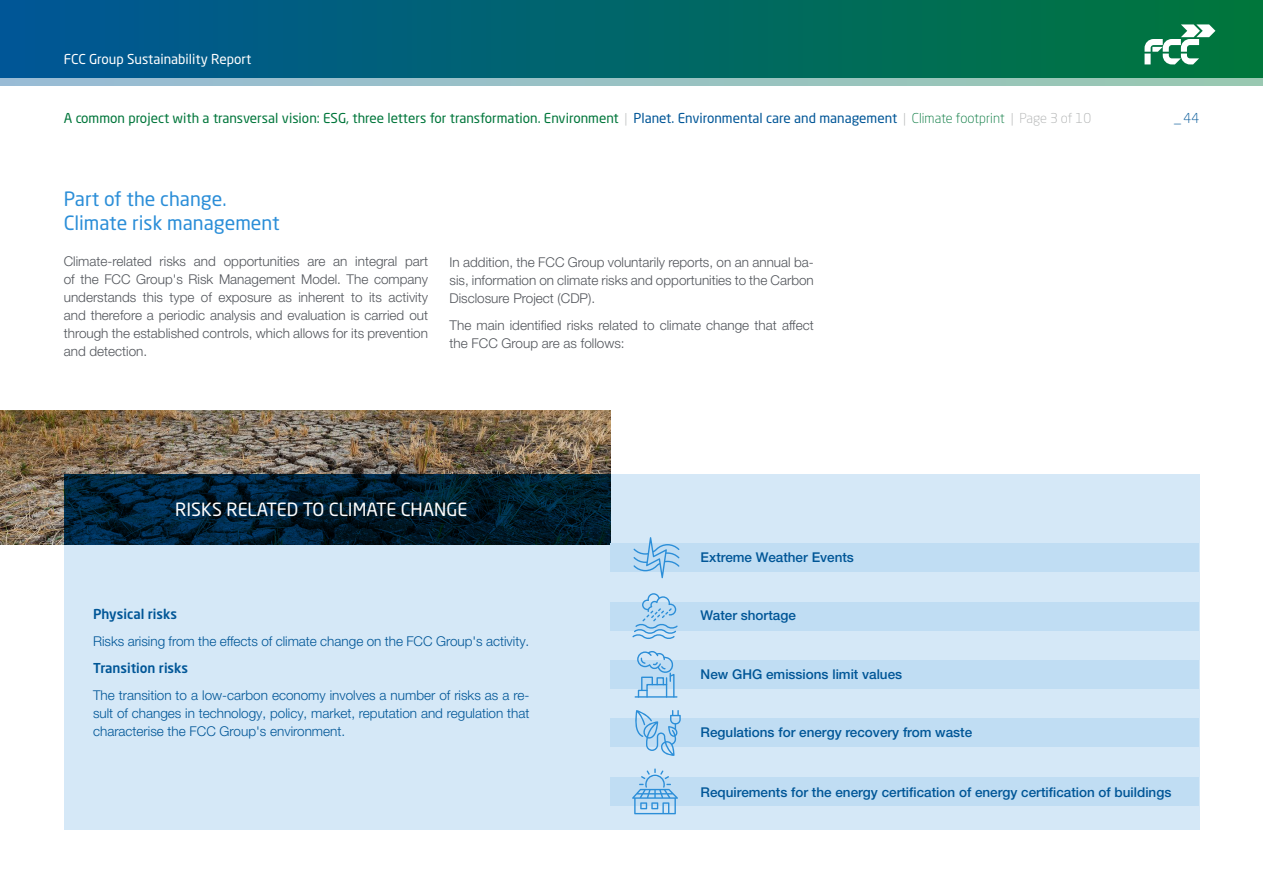
<style>
.page{position:relative;width:1263px;height:893px;background:#fff}
.page>*{position:absolute;margin:0;border:0;box-sizing:border-box;transform-origin:0 0}
.Ladillo_2021{font:19.5px/24px "Neo Sans Std";color:#2b8ed8}
.Ladillo_2021-2{font:18px "Neo Sans Std";color:#fff}
.Texto_general_2021{font:300 13.5px/18px "Helvetica Neue LT Pro";color:#52555b;text-align:justify}
.Tabla_general_2021{font:300 13.5px/18px "Helvetica Neue LT Pro";color:#005697;text-align:justify}
.t1{font:500 13.5px "Helvetica Neue LT Pro";color:#005697}
.t2{font:13.5px "Neo Sans Std";color:#00763b}
.t3{font:13.5px "Neo Sans Std";color:#fff}
.Tabla_general_2021-2{font:500 13.5px "Neo Sans Std";color:#005697}
.t4{font:300 13.5px "Neo Sans Std";color:#005697}
.s1{font-weight:300;color:#afb1b1}
.s2{color:#005697}
.s3{font-weight:300}
</style>
<div class="page">
<div style="left:0;top:0;width:1263px;height:85px;background:linear-gradient(to right,#035898,#05793e)"></div>
<svg style="left:0;top:79px;width:1263px;height:6px;background:#99c1c3"></svg>
<svg style="left:1144px;top:24px;width:71px;height:40px"></svg>
<img style="left:0;top:410px;width:610px;height:134px">
<div style="left:64px;top:474px;width:1135px;height:355px;background:#d5e8f7"></div>
<svg style="left:64px;top:474px;width:546px;height:70px;background:#001e32"></svg>
<div style="left:610px;top:777px;width:589px;height:28px;background:#c0ddf3"></div>
<div style="left:610px;top:544px;width:589px;height:28px;background:#c0ddf3"></div>
<div style="left:610px;top:602px;width:589px;height:28px;background:#c0ddf3"></div>
<div style="left:610px;top:660px;width:589px;height:29px;background:#c0ddf3"></div>
<div style="left:610px;top:719px;width:589px;height:28px;background:#c0ddf3"></div>
<svg style="left:632px;top:593px;width:46px;height:46px"></svg>
<svg style="left:634px;top:710px;width:47px;height:46px"></svg>
<hr style="left:635px;top:696px;width:42px;height:2px;background:#2b8ed8">
<svg style="left:636px;top:651px;width:39px;height:47px"></svg>
<svg style="left:633px;top:537px;width:46px;height:41px"></svg>
<svg style="left:632px;top:768px;width:46px;height:46px"></svg>
<p class="t3" style="left:64px;top:51px;width:189px">FCC Group Sustainability Report</p>
<p class="t2" style="left:64px;top:110px;width:1029px">A common project with a transversal vision: ESG, three letters for transformation. Environment <span class="s1">|</span> <span class="s2">Planet. Environmental care and management</span> <span class="s1">|</span> <span class="s3">Climate footprint</span> <span class="s1">| Page 3 of 10</span></p>
<p class="Ladillo_2021" style="left:64px;top:187px;width:217px">Part of the change.<br>Climate risk management</p>
<p class="Texto_general_2021" style="left:64px;top:252px;width:366px">Climate-related risks and opportunities are an integral part of the FCC Group's Risk Management Model. The company understands this type of exposure as inherent to its activity and therefore a periodic analysis and evaluation is carried out through the established controls, which allows for its prevention and detection.</p>
<p class="Texto_general_2021" style="left:450px;top:253px;width:366px">In addition, the FCC Group voluntarily reports, on an annual ba&shy;sis, information on climate risks and opportunities to the Carbon Disclosure Project (CDP).</p>
<p class="Texto_general_2021" style="left:450px;top:316px;width:366px">The main identified risks related to climate change that affect the FCC Group are as follows:</p>
<p class="Ladillo_2021-2" style="left:175px;top:498px;width:294px">RISKS RELATED TO CLIMATE CHANGE</p>
<p class="Tabla_general_2021-2" style="left:93px;top:606px;width:86px">Physical risks</p>
<p class="Tabla_general_2021" style="left:93px;top:632px;width:438px">Risks arising from the effects of climate change on the FCC Group's activity.</p>
<p class="Tabla_general_2021-2" style="left:93px;top:660px;width:97px">Transition risks</p>
<p class="Tabla_general_2021" style="left:93px;top:686px;width:438px">The transition to a low-carbon economy involves a number of risks as a re&shy;sult of changes in technology, policy, market, reputation and regulation that characterise the FCC Group's environment.</p>
<p class="t1" style="left:701px;top:549px;width:155px">Extreme Weather Events</p>
<p class="t1" style="left:701px;top:607px;width:97px">Water shortage</p>
<p class="t1" style="left:701px;top:666px;width:203px">New GHG emissions limit values</p>
<p class="t1" style="left:701px;top:724px;width:273px">Regulations for energy recovery from waste</p>
<p class="t4" style="left:1174px;top:110px;width:26px">_ 44</p>
<p class="t1" style="left:701px;top:784px;width:472px">Requirements for the energy certification of energy certification of buildings</p>
</div>
